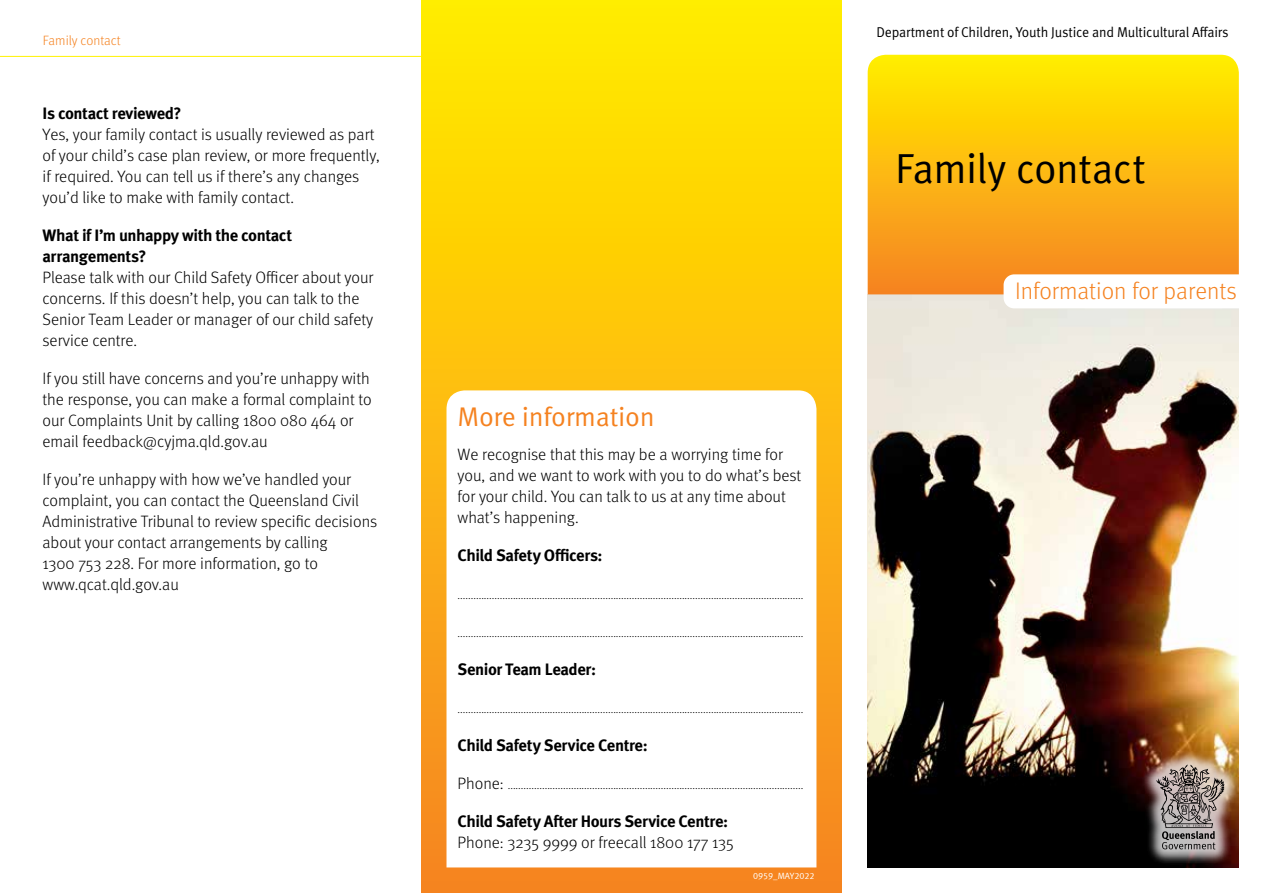
<style>
.page{position:relative;width:1263px;height:893px;background:#fff}
.page>*{position:absolute;margin:0;border:0;box-sizing:border-box;transform-origin:0 0}
.t1{font:42px "Meta OT Norm";letter-spacing:-.02em;color:#000}
.t2{font:27px "Meta OT Norm";letter-spacing:-.01em;color:#f58220}
.t3{font:300 24px "Meta OT";color:#f58220}
.t4{font:300 16.5px/21px "Meta OT";color:#000}
.t5{font:700 16.5px/21px "Meta OT";letter-spacing:-.025em;color:#000}
.t6{font:14.25px "Meta OT Norm";letter-spacing:-.01em;color:#000;scale:.95 1}
.t7{font:300 13.5px "Meta OT";color:#f58220}
.t8{font:300 12px "Meta OT";color:#000}
.t9{font:9px "Meta Normal LF";color:#fff}
.s1{font-size:16.5px}
</style>
<div class="page">
<div style="left:421px;top:0;width:421px;height:893px;background:linear-gradient(to bottom,#ffed00,#f68324)"></div>
<img style="left:868px;top:294px;width:371px;height:573px">
<svg style="left:446px;top:390px;width:370px;height:477px"></svg>
<hr style="left:0;top:56px;width:421px;height:1px;background:#fff200">
<svg style="left:868px;top:55px;width:371px;height:239px;background:#fcbb0f"></svg>
<svg style="left:1003px;top:274px;width:236px;height:34px"></svg>
<div style="left:1141px;top:749px;width:99px;height:117px;background:#fff;opacity:.75"></div>
<svg style="left:1156px;top:765px;width:68px;height:84px;background:#978d89"></svg>
<p class="t7" style="left:43px;top:32px;width:79px">Family contact</p>
<p class="t5" style="left:43px;top:103px;width:140px">Is contact reviewed?</p>
<p class="t4" style="left:43px;top:124px;width:339px">Yes, your family contact is usually reviewed as part of your child’s case plan review, or more frequently, if required. You can tell us if there’s any changes you’d like to make with family contact.</p>
<p class="t5" style="left:43px;top:225px;width:251px">What if I’m unhappy with the contact arrangements?</p>
<p class="t4" style="left:43px;top:267px;width:332px">Please talk with our Child Safety Officer about your concerns. If this doesn’t help, you can talk to the Senior Team Leader or manager of our child safety service centre.</p>
<p class="t4" style="left:43px;top:368px;width:331px">If you still have concerns and you’re unhappy with the response, you can make a formal complaint to our Complaints Unit by calling 1800 080 464 or email feedback@cyjma.qld.gov.au</p>
<p class="t4" style="left:43px;top:469px;width:336px">If you’re unhappy with how we’ve handled your complaint, you can contact the Queensland Civil Administrative Tribunal to review specific decisions about your contact arrangements by calling<br>1300 753 228. For more information, go to www.qcat.qld.gov.au</p>
<h2 class="t2" style="left:458px;top:401px;width:199px">More information</h2>
<p class="t4" style="left:458px;top:444px;width:345px">We recognise that this may be a worrying time for you, and we want to work with you to do what’s best for your child. You can talk to us at any time about what’s happening.</p>
<p class="t5" style="left:458px;top:545px;width:146px">Child Safety Officers:</p>
<p class="t8" style="left:458px;top:588px;width:347px">...................................................................................................................................</p>
<p class="t8" style="left:458px;top:626px;width:347px">...................................................................................................................................</p>
<p class="t5" style="left:458px;top:659px;width:140px">Senior Team Leader:</p>
<p class="t8" style="left:458px;top:702px;width:347px">...................................................................................................................................</p>
<p class="t5" style="left:458px;top:735px;width:192px">Child Safety Service Centre:</p>
<p class="t8" style="left:458px;top:778px;width:347px"><span class="s1">Phone:</span> ................................................................................................................</p>
<p class="t5" style="left:458px;top:811px;width:272px">Child Safety After Hours Service Centre:</p>
<p class="t4" style="left:458px;top:832px;width:278px">Phone: 3235 9999 or freecall 1800 177 135</p>
<p class="t9" style="left:753px;top:870px;width:63px">0959_MAY2022</p>
<p class="t6" style="left:876px;top:24px;width:372px">Department of Children, Youth Justice and Multicultural Affairs</p>
<h1 class="t1" style="left:895px;top:143px;width:252px">Family contact</h1>
<h3 class="t3" style="left:1015px;top:276px;width:223px">Information for parents</h3>
</div>
